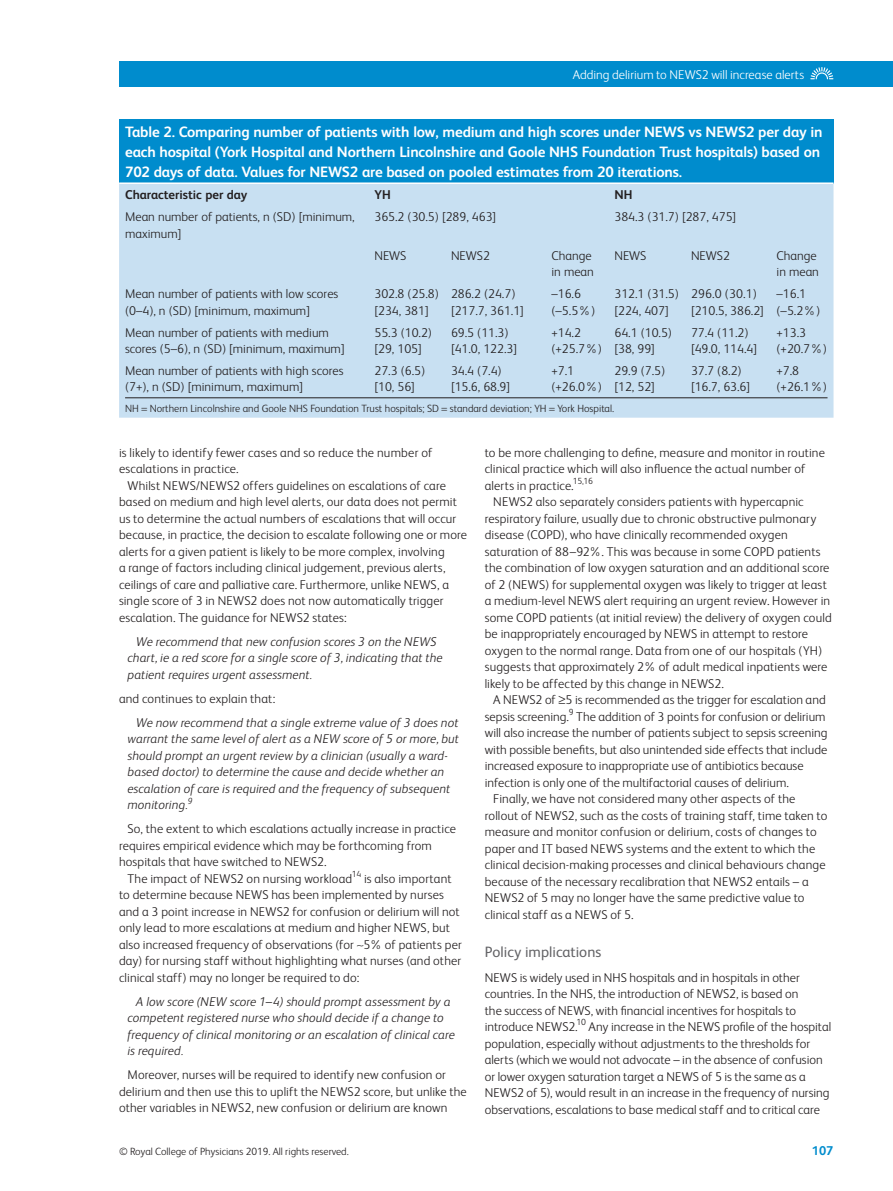
<style>
.page{position:relative;width:893px;height:1191px;background:#fff}
.page>*{position:absolute;margin:0;border:0;box-sizing:border-box;transform-origin:0 0}
.t1{font:700 15px/20.2px "FS Albert";letter-spacing:-.01em;color:#fff}
.t2{font:15px "FS Albert";color:#636366}
.t3{font:300 12.75px/16.5px "FS Albert";letter-spacing:.005em;color:#231f20}
.t4{font:italic 300 12.75px/16.5px "FS Albert";letter-spacing:.005em;color:#231f20}
.t5{font:300 12.75px "FS Albert";color:#fff}
.t6{font:700 12.75px "FS Albert";color:#231f20}
.t7{font:700 12.75px "FS Albert";color:#008ccd}
.t8{font:300 10.5px "FS Albert";color:#231f20}
</style>
<div class="page">
<div style="left:119px;top:62px;width:774px;height:25px;background:#008ccd"></div>
<svg style="left:810px;top:67px;width:23px;height:12px"></svg>
<div style="left:119px;top:119px;width:714px;height:64px;background:#008ccd"></div>
<div style="left:119px;top:184px;width:714px;height:234px;background:#c8e0f2"></div>
<hr style="left:119px;top:182px;width:714px;height:2px;background:#fff">
<hr style="left:125px;top:397px;width:702px;height:1px;background:#231f20">
<svg style="left:142px;top:407px;width:5px;height:3px"></svg>
<svg style="left:442px;top:407px;width:5px;height:3px"></svg>
<svg style="left:549px;top:407px;width:6px;height:3px"></svg>
<p class="t5" style="left:573px;top:70px;width:233px">Adding delirium to NEWS2 will increase alerts</p>
<p class="t1" style="left:125px;top:123px;width:699px">Table 2. Comparing number of patients with low, medium and high scores under NEWS vs NEWS2 per day in each hospital (York Hospital and Northern Lincolnshire and Goole NHS Foundation Trust hospitals) based on<br>702 days of data. Values for NEWS2 are based on pooled estimates from 20 iterations.</p>
<p class="t6" style="left:125px;top:189px;width:124px">Characteristic per day</p>
<p class="t6" style="left:374px;top:189px;width:18px">YH</p>
<p class="t6" style="left:614px;top:189px;width:20px">NH</p>
<p class="t3" style="left:125px;top:210px;width:231px">Mean number of patients, n (SD) [minimum, maximum]</p>
<p class="t3" style="left:374px;top:210px;width:123px">365.2 (30.5) [289, 463]</p>
<p class="t3" style="left:614px;top:210px;width:123px">384.3 (31.7) [287, 475]</p>
<p class="t3" style="left:374px;top:248px;width:34px">NEWS</p>
<p class="t3" style="left:451px;top:248px;width:40px">NEWS2</p>
<p class="t3" style="left:551px;top:248px;width:44px">Change in mean</p>
<p class="t3" style="left:614px;top:248px;width:34px">NEWS</p>
<p class="t3" style="left:691px;top:248px;width:40px">NEWS2</p>
<p class="t3" style="left:776px;top:248px;width:44px">Change in mean</p>
<p class="t3" style="left:125px;top:287px;width:215px">Mean number of patients with low scores (0–4), n (SD) [minimum, maximum]</p>
<p class="t3" style="left:374px;top:287px;width:66px">302.8 (25.8) [234, 381]</p>
<p class="t3" style="left:451px;top:287px;width:74px">286.2 (24.7) [217.7, 361.1]</p>
<p class="t3" style="left:551px;top:287px;width:45px">–16.6 (–5.5%)</p>
<p class="t3" style="left:614px;top:287px;width:66px">312.1 (31.5) [224, 407]</p>
<p class="t3" style="left:691px;top:287px;width:74px">296.0 (30.1) [210.5, 386.2]</p>
<p class="t3" style="left:776px;top:287px;width:45px">–16.1 (–5.2%)</p>
<p class="t3" style="left:125px;top:325px;width:221px">Mean number of patients with medium scores (5–6), n (SD) [minimum, maximum]</p>
<p class="t3" style="left:374px;top:325px;width:59px">55.3 (10.2) [29, 105]</p>
<p class="t3" style="left:451px;top:325px;width:68px">69.5 (11.3) [41.0, 122.3]</p>
<p class="t3" style="left:551px;top:325px;width:52px">+14.2 (+25.7%)</p>
<p class="t3" style="left:614px;top:325px;width:59px">64.1 (10.5) [38, 99]</p>
<p class="t3" style="left:691px;top:325px;width:68px">77.4 (11.2) [49.0, 114.4]</p>
<p class="t3" style="left:776px;top:325px;width:52px">+13.3 (+20.7%)</p>
<p class="t3" style="left:125px;top:364px;width:220px">Mean number of patients with high scores (7+), n (SD) [minimum, maximum]</p>
<p class="t3" style="left:374px;top:364px;width:52px">27.3 (6.5) [10, 56]</p>
<p class="t3" style="left:451px;top:364px;width:61px">34.4 (7.4) [15.6, 68.9]</p>
<p class="t3" style="left:551px;top:364px;width:52px">+7.1 (+26.0%)</p>
<p class="t3" style="left:614px;top:364px;width:52px">29.9 (7.5) [12, 52]</p>
<p class="t3" style="left:691px;top:364px;width:61px">37.7 (8.2) [16.7, 63.6]</p>
<p class="t3" style="left:776px;top:364px;width:52px">+7.8 (+26.1%)</p>
<p class="t8" style="left:125px;top:404px;width:491px">NH Northern Lincolnshire and Goole NHS Foundation Trust hospitals; SD standard deviation; YH York Hospital.</p>
<p class="t3" style="left:119px;top:445px;width:315px">is likely to identify fewer cases and so reduce the number of escalations in practice.</p>
<p class="t3" style="left:119px;top:478px;width:350px;text-indent:9px">Whilst NEWS/NEWS2 offers guidelines on escalations of care based on medium and high level alerts, our data does not permit us to determine the actual numbers of escalations that will occur because, in practice, the decision to escalate following one or more alerts for a given patient is likely to be more complex, involving<br>a range of factors including clinical judgement, previous alerts, ceilings of care and palliative care. Furthermore, unlike NEWS, a single score of 3 in NEWS2 does not now automatically trigger escalation. The guidance for NEWS2 states:</p>
<p class="t4" style="left:128px;top:634px;width:317px;text-indent:9px">We recommend that new confusion scores 3 on the NEWS chart, ie a red score for a single score of 3, indicating that the patient requires urgent assessment.</p>
<p class="t3" style="left:119px;top:691px;width:158px">and continues to explain that:</p>
<p class="t4" style="left:128px;top:715px;width:333px;text-indent:9px">We now recommend that a single extreme value of 3 does not warrant the same level of alert as a NEW score of 5 or more, but should prompt an urgent review by a clinician (usually a ward&shy;based doctor) to determine the cause and decide whether an escalation of care is required and the frequency of subsequent monitoring. <sup>9</sup></p>
<p class="t3" style="left:119px;top:822px;width:339px;text-indent:9px">So, the extent to which escalations actually increase in practice requires empirical evidence which may be forthcoming from hospitals that have switched to NEWS2.</p>
<p class="t3" style="left:119px;top:871px;width:344px;text-indent:9px">The impact of NEWS2 on nursing workload <sup>14</sup> is also important to determine because NEWS has been implemented by nurses and a 3 point increase in NEWS2 for confusion or delirium will not only lead to more escalations at medium and higher NEWS, but also increased frequency of observations (for ∼5% of patients per day) for nursing staff without highlighting what nurses (and other clinical staff) may no longer be required to do:</p>
<p class="t4" style="left:128px;top:994px;width:329px;text-indent:9px">A low score (NEW score 1–4) should prompt assessment by a competent registered nurse who should decide if a change to frequency of clinical monitoring or an escalation of clinical care is required.</p>
<p class="t3" style="left:119px;top:1068px;width:349px;text-indent:9px">Moreover, nurses will be required to identify new confusion or delirium and then use this to uplift the NEWS2 score, but unlike the other variables in NEWS2, new confusion or delirium are known</p>
<p class="t3" style="left:485px;top:445px;width:342px">to be more challenging to define, measure and monitor in routine</p>
<p class="t3" style="left:485px;top:462px;width:322px">clinical practice which will also influence the actual number of</p>
<p class="t3" style="left:485px;top:478px;width:110px">alerts in practice. <sup>15,16</sup></p>
<p class="t3" style="left:493px;top:495px;width:312px">NEWS2 also separately considers patients with hypercapnic</p>
<p class="t3" style="left:485px;top:511px;width:333px">respiratory failure, usually due to chronic obstructive pulmonary</p>
<p class="t3" style="left:485px;top:528px;width:305px">disease (COPD), who have clinically recommended oxygen</p>
<p class="t3" style="left:485px;top:544px;width:337px">saturation of 88–92%. This was because in some COPD patients</p>
<p class="t3" style="left:485px;top:561px;width:346px">the combination of low oxygen saturation and an additional score</p>
<p class="t3" style="left:485px;top:577px;width:344px">of 2 (NEWS) for supplemental oxygen was likely to trigger at least</p>
<p class="t3" style="left:485px;top:594px;width:347px">a medium-level NEWS alert requiring an urgent review. However in</p>
<p class="t3" style="left:485px;top:610px;width:348px">some COPD patients (at initial review) the delivery of oxygen could</p>
<p class="t3" style="left:485px;top:627px;width:325px">be inappropriately encouraged by NEWS in attempt to restore</p>
<p class="t3" style="left:485px;top:643px;width:339px">oxygen to the normal range. Data from one of our hospitals (YH)</p>
<p class="t3" style="left:485px;top:660px;width:344px">suggests that approximately 2% of adult medical inpatients were</p>
<p class="t3" style="left:485px;top:676px;width:241px">likely to be affected by this change in NEWS2.</p>
<p class="t3" style="left:493px;top:693px;width:334px">A NEWS2 of ≥5 is recommended as the trigger for escalation and</p>
<p class="t3" style="left:485px;top:709px;width:342px">sepsis screening. <sup>9</sup> The addition of 3 points for confusion or delirium</p>
<p class="t3" style="left:485px;top:726px;width:344px">will also increase the number of patients subject to sepsis screening</p>
<p class="t3" style="left:485px;top:742px;width:344px">with possible benefits, but also unintended side effects that include</p>
<p class="t3" style="left:485px;top:759px;width:320px">increased exposure to inappropriate use of antibiotics because</p>
<p class="t3" style="left:485px;top:775px;width:306px">infection is only one of the multifactorial causes of delirium.</p>
<p class="t3" style="left:493px;top:792px;width:304px">Finally, we have not considered many other aspects of the</p>
<p class="t3" style="left:485px;top:808px;width:344px">rollout of NEWS2, such as the costs of training staff, time taken to</p>
<p class="t3" style="left:485px;top:825px;width:333px">measure and monitor confusion or delirium, costs of changes to</p>
<p class="t3" style="left:485px;top:841px;width:332px">paper and IT based NEWS systems and the extent to which the</p>
<p class="t3" style="left:485px;top:858px;width:342px">clinical decision-making processes and clinical behaviours change</p>
<p class="t3" style="left:485px;top:874px;width:325px">because of the necessary recalibration that NEWS2 entails – a</p>
<p class="t3" style="left:485px;top:891px;width:321px">NEWS2 of 5 may no longer have the same predictive value to</p>
<p class="t3" style="left:485px;top:907px;width:151px">clinical staff as a NEWS of 5.</p>
<p class="t2" style="left:485px;top:946px;width:118px">Policy implications</p>
<p class="t3" style="left:485px;top:970px;width:348px">NEWS is widely used in NHS hospitals and in hospitals in other countries. In the NHS, the introduction of NEWS2, is based on<br>the success of NEWS, with financial incentives for hospitals to introduce NEWS2.<sup>10</sup> Any increase in the NEWS profile of the hospital population, especially without adjustments to the thresholds for alerts (which we would not advocate – in the absence of confusion or lower oxygen saturation target a NEWS of 5 is the same as a NEWS2 of 5), would result in an increase in the frequency of nursing observations, escalations to base medical staff and to critical care</p>
<p class="t8" style="left:119px;top:1147px;width:231px">© Royal College of Physicians 2019. All rights reserved.</p>
<p class="t7" style="left:812px;top:1145px;width:23px">107</p>
</div>
